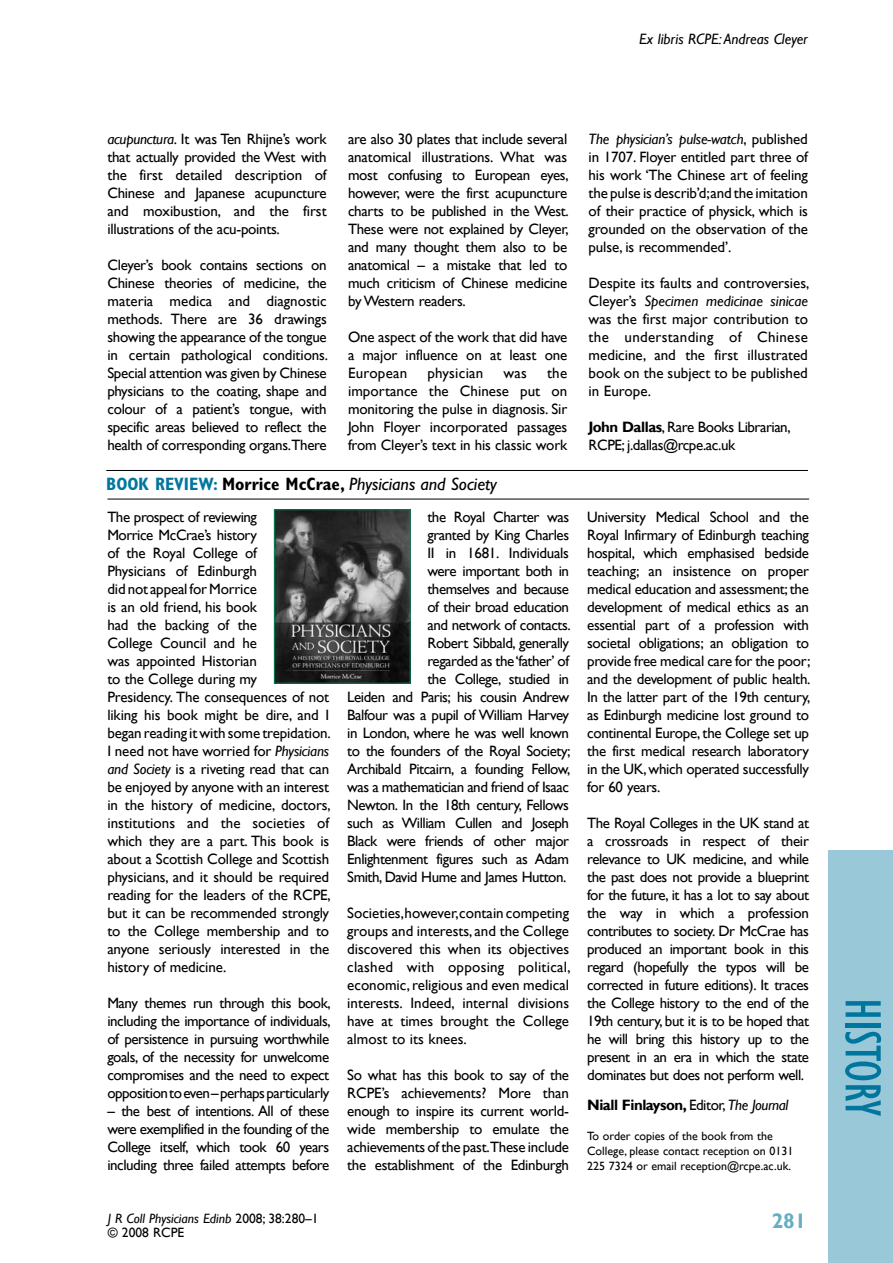
<style>
.page{position:relative;width:893px;height:1263px;background:#fff}
.page>*{position:absolute;margin:0;border:0;box-sizing:border-box;transform-origin:0 0}
.t1{font:condensed 52.5px "Gill Sans";color:#00769f}
.t2{font:700 21px "Gill Sans";color:#66adc5}
.t3{font:italic 18px "Gill Sans";color:#000}
.t4{font:15px/18px "Gill Sans";letter-spacing:-.02em;color:#000;text-align:justify}
.t5{font:700 15px "Gill Sans";letter-spacing:-.03em;color:#000}
.t6{font:italic 15px "Gill Sans";color:#000}
.t7{font:15px "Gill Sans";letter-spacing:.02em;color:#000}
.t8{font:italic 13.5px "Gill Sans";color:#000}
.t9{font:13.5px "Gill Sans";color:#000}
.t10{font:12px/15px "Gill Sans";color:#000}
.s1{font-style:italic}
.s2{font-weight:700;font-style:normal;font-stretch:condensed;color:#00769f}
.s3{font-weight:700;font-style:normal;font-stretch:condensed}
.s4{font-style:normal}
.s5{font-weight:700}
.s6{font-weight:400}
.s7{font-weight:400;font-style:italic}
</style>
<div class="page">
<div style="left:829px;top:850px;width:64px;height:413px;background:#99c8d9"></div>
<hr style="left:107px;top:499px;width:702px;height:1px;background:#000">
<img style="left:276px;top:511px;width:132px;height:170px">
<div style="left:274px;top:509px;width:136px;height:174px;border:1px solid #008458"></div>
<hr style="left:106px;top:470px;width:702px;height:1px;background:#000">
<p class="t6" style="left:639px;top:31px;width:170px">Ex libris RCPE: Andreas Cleyer</p>
<p class="t4" style="left:107px;top:130px;width:221px"><span class="s1">acupunctura</span>. It was Ten Rhijne’s work that actually provided the West with the first detailed description of Chinese and Japanese acupuncture and moxibustion, and the first illustrations of the acu-points.</p>
<p class="t4" style="left:107px;top:256px;width:222px">Cleyer’s book contains sections on Chinese theories of medicine, the materia medica and diagnostic methods. There are 36 drawings showing the appearance of the tongue in certain pathological conditions.<br>Special attention was given by Chinese physicians to the coating, shape and colour of a patient’s tongue, with specific areas believed to reflect the health of corresponding organs.There</p>
<p class="t4" style="left:348px;top:130px;width:222px">are also 30 plates that include several anatomical illustrations. What was most confusing to European eyes, however, were the first acupuncture charts to be published in the West.<br>These were not explained by Cleyer, and many thought them also to be anatomical – a mistake that led to much criticism of Chinese medicine by Western readers.</p>
<p class="t4" style="left:348px;top:328px;width:221px">One aspect of the work that did have a major influence on at least one European</p>
<p class="t4" style="left:348px;top:364px;width:221px;text-indent:199px">the importance the Chinese put on monitoring the pulse in diagnosis. Sir John Floyer incorporated passages from Cleyer’s text in his classic work</p>
<p class="t7" style="left:427px;top:364px;width:58px">physician</p>
<p class="t4" style="left:503px;top:364px;width:25px">was</p>
<p class="t3" style="left:106px;top:474px;width:392px"><span class="s2">BOOK review:</span> <span class="s3">morrice McCrae,</span> Physicians and Society</p>
<p class="t4" style="left:107px;top:508px;width:225px;text-align:left">The prospect of reviewing<br>Morrice McCrae’s history<br>of the Royal College of<br>Physicians of Edinburgh<br>did not appeal for Morrice<br>is an old friend, his book<br>had the backing of the<br>College Council and he<br>was appointed Historian<br>to the College during my<br>Presidency. The consequences of not liking his book might be dire, and I began reading it with some trepidation.<br>I need not have worried for <span class="s1">Physicians and Society</span> is a riveting read that can be enjoyed by anyone with an interest in the history of medicine, doctors, institutions and the societies of which they are a part. This book is about a Scottish College and Scottish physicians, and it should be required reading for the leaders of the RCPE, but it can be recommended strongly to the College membership and to anyone seriously interested in the history of medicine.</p>
<p class="t4" style="left:107px;top:994px;width:225px">Many themes run through this book, including the importance of individuals, of persistence in pursuing worthwhile goals, of the necessity for unwelcome compromises and the need to expect opposition to even – perhaps particularly</p>
<p class="t4" style="left:107px;top:1102px;width:223px">– the best of intentions. All of these were exemplified in the founding of the College itself, which took 60 years including three failed attempts before</p>
<p class="t8" style="left:108px;top:1210px;width:212px">J R Coll Physicians Edinb <span class="s4">2008; 38:280–1</span></p>
<p class="t9" style="left:108px;top:1224px;width:78px">© 2008 RCPE</p>
<p class="t4" style="left:347px;top:508px;width:225px;text-align:right">the Royal Charter was<br>granted by King Charles<br>II in 1681. Individuals<br>were important both in<br>themselves and because<br>of their broad education<br>and network of contacts.<br>Robert Sibbald, generally<br>regarded as the ‘father’ of<br>the College, studied in<br>Leiden and Paris; his cousin Andrew<br>Balfour was a pupil of William Harvey in London, where he was well known to the founders of the Royal Society;<br>Archibald Pitcairn, a founding Fellow, was a mathematician and friend of Isaac<br>Newton. In the 18th century, Fellows such as William Cullen and Joseph<br>Black were friends of other major<br>Enlightenment figures such as Adam<br>Smith, David Hume and James Hutton.</p>
<p class="t4" style="left:347px;top:904px;width:225px">Societies,however,contain competing groups and interests, and the College discovered this when its objectives clashed with opposing political, economic, religious and even medical interests. Indeed, internal divisions have at times brought the College almost to its knees.</p>
<p class="t4" style="left:347px;top:1066px;width:223px">So what has this book to say of the RCPE’s achievements? More than enough to inspire its current world&shy;wide membership to emulate the achievements of the past.These include the establishment of the Edinburgh</p>
<p class="t4" style="left:589px;top:130px;width:221px"><span class="s1">The physician’s pulse-watch</span>, published in 1707. Floyer entitled part three of his work ‘The Chinese art of feeling the pulse is describ’d;and the imitation of their practice of physick, which is grounded on the observation of the pulse, is recommended’.</p>
<p class="t4" style="left:589px;top:274px;width:222px">Despite its faults and controversies, Cleyer’s <span class="s1">Specimen medicinae sinicae </span>was the first major contribution to the understanding of Chinese medicine, and the first illustrated book on the subject to be published in Europe.</p>
<p class="t4" style="left:589px;top:418px;width:204px"><span class="s5">John Dallas</span>, Rare Books Librarian,<br>RCPE; j.dallas@rcpe.ac.uk</p>
<p class="t4" style="left:587px;top:508px;width:225px">University Medical School and the Royal Infirmary of Edinburgh teaching hospital, which emphasised bedside teaching; an insistence on proper medical education and assessment; the development of medical ethics as an essential part of a profession with societal obligations; an obligation to provide free medical care for the poor; and the development of public health.<br>In the latter part of the 19th century, as Edinburgh medicine lost ground to continental Europe, the College set up the first medical research laboratory in the UK, which operated successfully for 60 years.</p>
<p class="t4" style="left:587px;top:814px;width:223px">The Royal Colleges in the UK stand at a crossroads in respect of their relevance to UK medicine, and while the past does not provide a blueprint for the future, it has a lot to say about the way in which a profession contributes to society. Dr McCrae has produced an important book in this regard (hopefully the typos will be corrected in future editions). It traces the College history to the end of the 19th century, but it is to be hoped that he will bring this history up to the present in an era in which the state dominates but does not perform well.</p>
<p class="t5" style="left:587px;top:1096px;width:203px">Niall Finlayson, <span class="s6">Editor,</span> <span class="s7">The Journal</span></p>
<p class="t10" style="left:587px;top:1129px;width:208px">To order copies of the book from the<br>College, please contact reception on 0131<br>225 7324 or email reception@rcpe.ac.uk.</p>
<h2 class="t2" style="left:772px;top:1208px;width:36px">281</h2>
<h1 class="t1" style="left:894px;top:998px;width:120px;rotate:90deg">history</h1>
</div>
